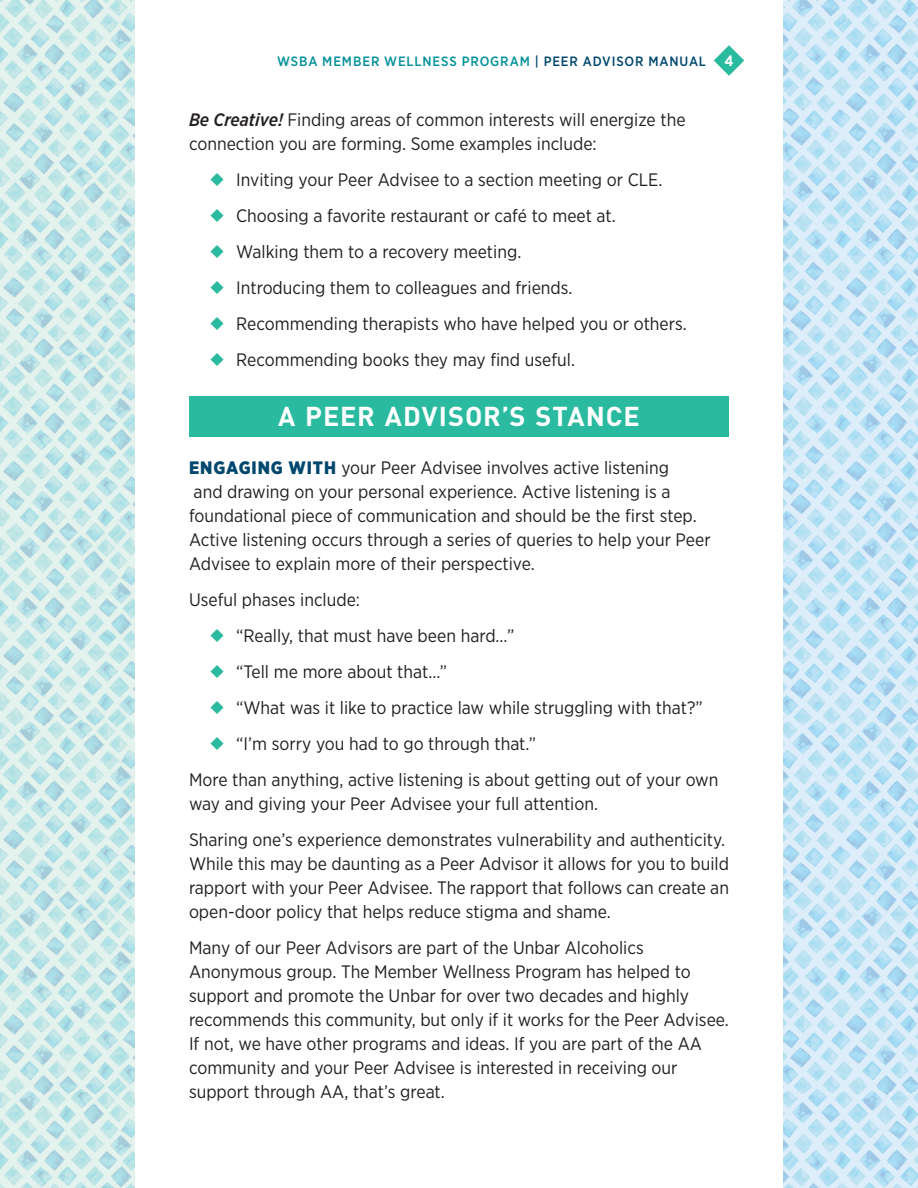
<style>
.page{position:relative;width:918px;height:1188px;background:#fff}
.page>*{position:absolute;margin:0;border:0;box-sizing:border-box;transform-origin:0 0}
.H2_Bar{font:700 27px "DINOT";letter-spacing:.03em;color:#fff}
.P1{font:18px/24px "Gotham Narrow";color:#231f20}
.P1_Drop_Cap_2{font:18px/24px "Gotham Narrow";color:#231f20}
.t1{font:500 13.5px "Gotham Narrow";letter-spacing:.065em;color:#00909a}
.s1{color:#00476e}
.s2{font-weight:700;font-size:15px;color:#fff}
.s3{font-weight:500;font-style:italic}
.s4{color:#29ba9f}
.s5{font-weight:900;color:#00476e}
</style>
<div class="page">
<svg style="left:714px;top:45px;width:30px;height:31px"></svg>
<img style="left:783px;top:0;width:135px;height:1188px">
<img style="left:0;top:0;width:135px;height:1188px">
<div style="left:189px;top:396px;width:540px;height:41px;background:#29ba9f"></div>
<p class="t1" style="left:277px;top:53px;width:458px">WSBA MEMBER WELLNESS PROGRAM <span class="s1">| PEER ADVISOR MANUAL</span> <span class="s2">4</span></p>
<p class="P1" style="left:189px;top:107px;width:498px"><span class="s3">Be Creative!</span> Finding areas of common interests will energize the connection you are forming. Some examples include:</p>
<p class="P1" style="left:209px;top:167px;width:455px"><span class="s4">○</span> Inviting your Peer Advisee to a section meeting or CLE.</p>
<p class="P1" style="left:209px;top:203px;width:408px"><span class="s4">○</span> Choosing a favorite restaurant or café to meet at.</p>
<p class="P1" style="left:209px;top:239px;width:314px"><span class="s4">○</span> Walking them to a recovery meeting.</p>
<p class="P1" style="left:209px;top:275px;width:365px"><span class="s4">○</span> Introducing them to colleagues and friends.</p>
<p class="P1" style="left:209px;top:311px;width:479px"><span class="s4">○</span> Recommending therapists who have helped you or others.</p>
<p class="P1" style="left:209px;top:347px;width:367px"><span class="s4">○</span> Recommending books they may find useful.</p>
<p class="H2_Bar" style="left:278px;top:399px;width:363px">A PEER ADVISOR’S STANCE</p>
<p class="P1_Drop_Cap_2" style="left:189px;top:455px;width:523px"><span class="s5">ENGAGING WITH</span> your Peer Advisee involves active listening<br>and drawing on your personal experience. Active listening is a foundational piece of communication and should be the first step.<br>Active listening occurs through a series of queries to help your Peer Advisee to explain more of their perspective.</p>
<p class="P1" style="left:189px;top:587px;width:173px">Useful phases include:</p>
<p class="P1" style="left:209px;top:623px;width:307px"><span class="s4">○</span> “Really, that must have been hard…”</p>
<p class="P1" style="left:209px;top:659px;width:239px"><span class="s4">○</span> “Tell me more about that…”</p>
<p class="P1" style="left:209px;top:695px;width:495px"><span class="s4">○</span> “What was it like to practice law while struggling with that?”</p>
<p class="P1" style="left:209px;top:731px;width:328px"><span class="s4">○</span> “I’m sorry you had to go through that.”</p>
<p class="P1" style="left:189px;top:767px;width:531px">More than anything, active listening is about getting out of your own way and giving your Peer Advisee your full attention.</p>
<p class="P1" style="left:189px;top:827px;width:542px">Sharing one’s experience demonstrates vulnerability and authenticity.<br>While this may be daunting as a Peer Advisor it allows for you to build rapport with your Peer Advisee. The rapport that follows can create an open-door policy that helps reduce stigma and shame.</p>
<p class="P1" style="left:189px;top:935px;width:541px">Many of our Peer Advisors are part of the Unbar Alcoholics Anonymous group. The Member Wellness Program has helped to support and promote the Unbar for over two decades and highly recommends this community, but only if it works for the Peer Advisee.<br>If not, we have other programs and ideas. If you are part of the AA community and your Peer Advisee is interested in receiving our support through AA, that’s great.</p>
</div>
